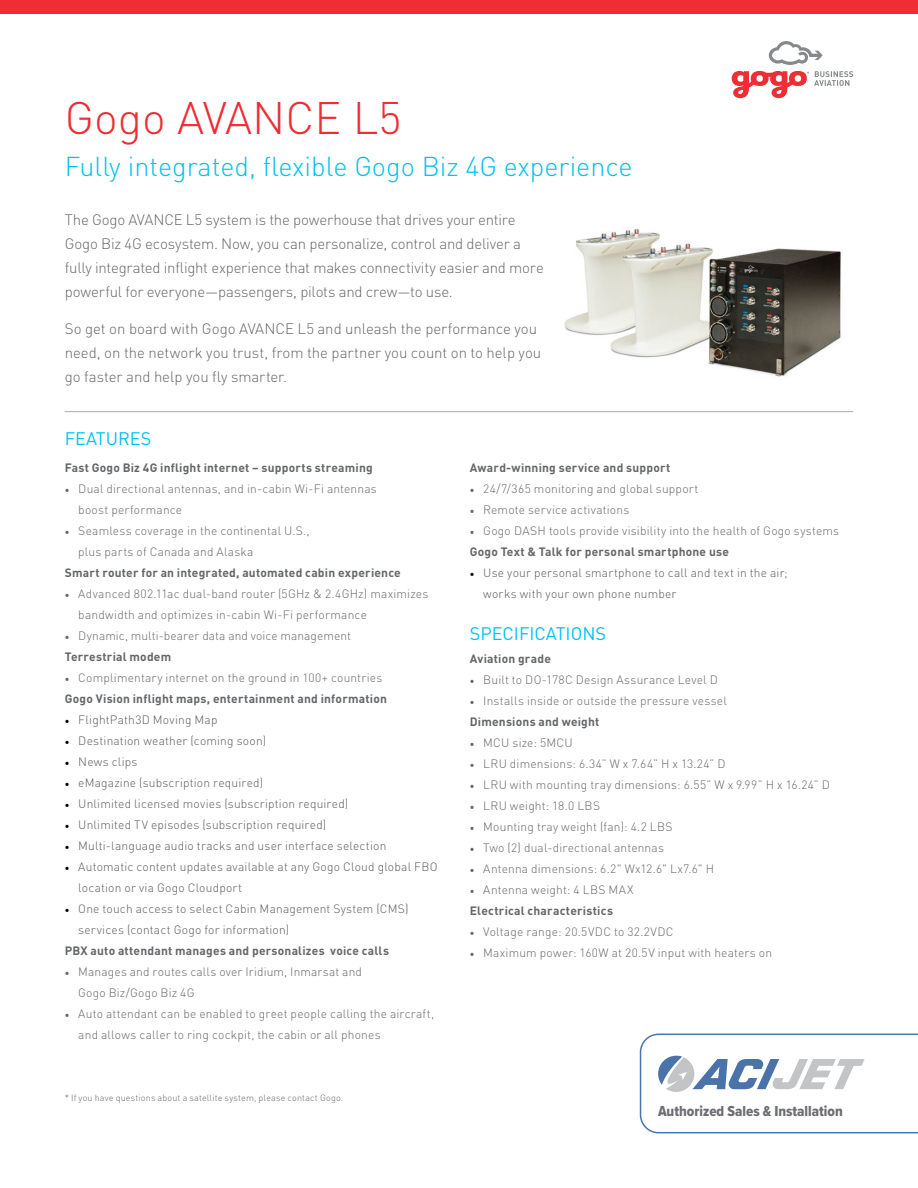
<style>
.page{position:relative;width:918px;height:1188px;background:#fff}
.page>*{position:absolute;margin:0;border:0;box-sizing:border-box;transform-origin:0 0}
.t1{font:300 45px "DIN Pro";color:#ee2d34}
.t2{font:300 27px "DIN Pro";color:#00c2f3}
.t3{font:18px "DIN Pro";color:#00c2f3}
.t4{font:300 15px/24px "DIN Pro";letter-spacing:-.01em;color:#656669}
.t5{font:15px "Proxima Nova Cond Extrabld";color:#6d6e71}
.t6{font:300 12px/21px "DIN Pro";letter-spacing:.015em;color:#656669}
.t7{font:300 12px/21px "DIN Pro";letter-spacing:.015em;color:#5a5a5a}
.t8{font:700 12px/21px "DIN Pro";letter-spacing:.015em;color:#656669}
.t9{font:300 9px "DIN Pro";letter-spacing:.02em;color:#656669}
.s1{font-family:"Minion Pro";font-weight:400}
.s2{font-weight:700}
.s3{font-weight:300}
.s4{font-family:"Minion Pro";font-weight:400;color:#000}
</style>
<div class="page">
<svg style="left:732px;top:41px;width:121px;height:57px"></svg>
<hr style="left:65px;top:411px;width:788px;height:1px;background:#a7a9ac">
<div style="left:0;top:0;width:918px;height:14px;background:#ee2d34"></div>
<img style="left:564px;top:228px;width:277px;height:149px">
<svg style="left:640px;top:1034px;width:278px;height:99px"></svg>
<h1 class="t1" style="left:65px;top:83px;width:338px">Gogo AVANCE L5</h1>
<h2 class="t2" style="left:65px;top:146px;width:569px">Fully integrated, flexible Gogo Biz 4G experience</h2>
<p class="t4" style="left:65px;top:206px;width:481px">The Gogo AVANCE L5 system is the powerhouse that drives your entire Gogo Biz 4G ecosystem. Now, you can personalize, control and deliver a fully integrated inflight experience that makes connectivity easier and more powerful for everyone—passengers, pilots and crew—to use.</p>
<p class="t4" style="left:65px;top:316px;width:478px">So get on board with Gogo AVANCE L5 and unleash the performance you need, on the network you trust, from the partner you count on to help you go faster and help you fly smarter.</p>
<h3 class="t3" style="left:65px;top:424px;width:88px">FEATURES</h3>
<p class="t8" style="left:65px;top:456px;width:309px">Fast Gogo Biz 4G inflight internet – supports streaming</p>
<p class="t6" style="left:78px;top:477px;width:300px;text-indent:-14px"><span class="s1">•</span> Dual directional antennas, and in-cabin Wi-Fi antennas boost performance</p>
<p class="t6" style="left:78px;top:519px;width:233px;text-indent:-14px"><span class="s1">•</span> Seamless coverage in the continental U.S., plus parts of Canada and Alaska</p>
<p class="t8" style="left:65px;top:561px;width:338px">Smart router for an integrated, automated cabin experience</p>
<p class="t6" style="left:78px;top:582px;width:352px;text-indent:-14px"><span class="s1">•</span> Advanced 802.11ac dual-band router (5GHz &amp; 2.4GHz) maximizes bandwidth and optimizes in-cabin Wi-Fi performance</p>
<p class="t6" style="left:65px;top:624px;width:288px"><span class="s1">•</span> Dynamic, multi-bearer data and voice management<br><span class="s2">Terrestrial modem</span></p>
<p class="t8" style="left:65px;top:666px;width:324px"><span class="s1">•</span> <span class="s3">Complimentary internet on the ground in 100+ countries<br></span>Gogo Vision inflight maps, entertainment and information</p>
<p class="t7" style="left:65px;top:708px;width:154px"><span class="s4">•</span> FlightPath3D Moving Map</p>
<p class="t7" style="left:65px;top:729px;width:203px"><span class="s4">•</span> Destination weather (coming soon)</p>
<p class="t7" style="left:65px;top:750px;width:74px"><span class="s4">•</span> News clips</p>
<p class="t7" style="left:65px;top:771px;width:200px"><span class="s4">•</span> eMagazine (subscription required)</p>
<p class="t7" style="left:65px;top:792px;width:285px"><span class="s4">•</span> Unlimited licensed movies (subscription required)</p>
<p class="t7" style="left:65px;top:813px;width:263px"><span class="s4">•</span> Unlimited TV episodes (subscription required)</p>
<p class="t7" style="left:65px;top:834px;width:323px"><span class="s4">•</span> Multi-language audio tracks and user interface selection</p>
<p class="t7" style="left:78px;top:855px;width:361px;text-indent:-14px"><span class="s4">•</span> Automatic content updates available at any Gogo Cloud global FBO location or via Gogo Cloudport</p>
<p class="t7" style="left:78px;top:897px;width:332px;text-indent:-14px"><span class="s4">•</span> One touch access to select Cabin Management System (CMS) services (contact Gogo for information)</p>
<p class="t8" style="left:65px;top:939px;width:326px">PBX auto attendant manages and personalizes voice calls</p>
<p class="t6" style="left:78px;top:960px;width:285px;text-indent:-14px"><span class="s1">•</span> Manages and routes calls over Iridium, Inmarsat and<br>Gogo Biz/Gogo Biz 4G</p>
<p class="t6" style="left:78px;top:1002px;width:357px;text-indent:-14px"><span class="s1">•</span> Auto attendant can be enabled to greet people calling the aircraft, and allows caller to ring cockpit, the cabin or all phones</p>
<p class="t9" style="left:65px;top:1091px;width:280px">* If you have questions about a satellite system, please contact Gogo.</p>
<p class="t8" style="left:470px;top:456px;width:202px">Award-winning service and support</p>
<p class="t6" style="left:470px;top:477px;width:230px"><span class="s1">•</span> 24/7/365 monitoring and global support</p>
<p class="t6" style="left:470px;top:498px;width:161px"><span class="s1">•</span> Remote service activations</p>
<p class="t6" style="left:470px;top:519px;width:371px"><span class="s1">•</span> Gogo DASH tools provide visibility into the health of Gogo systems<br><span class="s2">Gogo Text &amp; Talk for personal smartphone use</span></p>
<p class="t7" style="left:483px;top:561px;width:306px;text-indent:-14px"><span class="s4">•</span> Use your personal smartphone to call and text in the air; works with your own phone number</p>
<h3 class="t3" style="left:470px;top:619px;width:138px">SPECIFICATIONS</h3>
<p class="t8" style="left:470px;top:647px;width:83px">Aviation grade</p>
<p class="t6" style="left:470px;top:669px;width:250px"><span class="s1">•</span> Built to DO-178C Design Assurance Level D</p>
<p class="t6" style="left:470px;top:690px;width:259px"><span class="s1">•</span> Installs inside or outside the pressure vessel<br><span class="s2">Dimensions and weight</span></p>
<p class="t6" style="left:470px;top:732px;width:104px"><span class="s1">•</span> MCU size: 5MCU</p>
<p class="t6" style="left:470px;top:753px;width:257px"><span class="s1">•</span> LRU dimensions: 6.34” W x 7.64” H x 13.24” D</p>
<p class="t6" style="left:470px;top:774px;width:362px"><span class="s1">•</span> LRU with mounting tray dimensions: 6.55” W x 9.99” H x 16.24” D</p>
<p class="t6" style="left:470px;top:795px;width:132px"><span class="s1">•</span> LRU weight: 18.0 LBS</p>
<p class="t6" style="left:470px;top:816px;width:204px"><span class="s1">•</span> Mounting tray weight (fan): 4.2 LBS</p>
<p class="t6" style="left:470px;top:837px;width:196px"><span class="s1">•</span> Two (2) dual-directional antennas</p>
<p class="t6" style="left:470px;top:858px;width:246px"><span class="s1">•</span> Antenna dimensions: 6.2" Wx12.6" Lx7.6" H</p>
<p class="t8" style="left:470px;top:878px;width:165px"><span class="s1">•</span> <span class="s3">Antenna weight: 4 LBS MAX<br></span>Electrical characteristics</p>
<p class="t6" style="left:470px;top:921px;width:205px"><span class="s1">•</span> Voltage range: 20.5VDC to 32.2VDC</p>
<p class="t6" style="left:470px;top:942px;width:304px"><span class="s1">•</span> Maximum power: 160W at 20.5V input with heaters on</p>
<p class="t5" style="left:658px;top:1100px;width:186px">Authorized Sales &amp; Installation</p>
</div>
